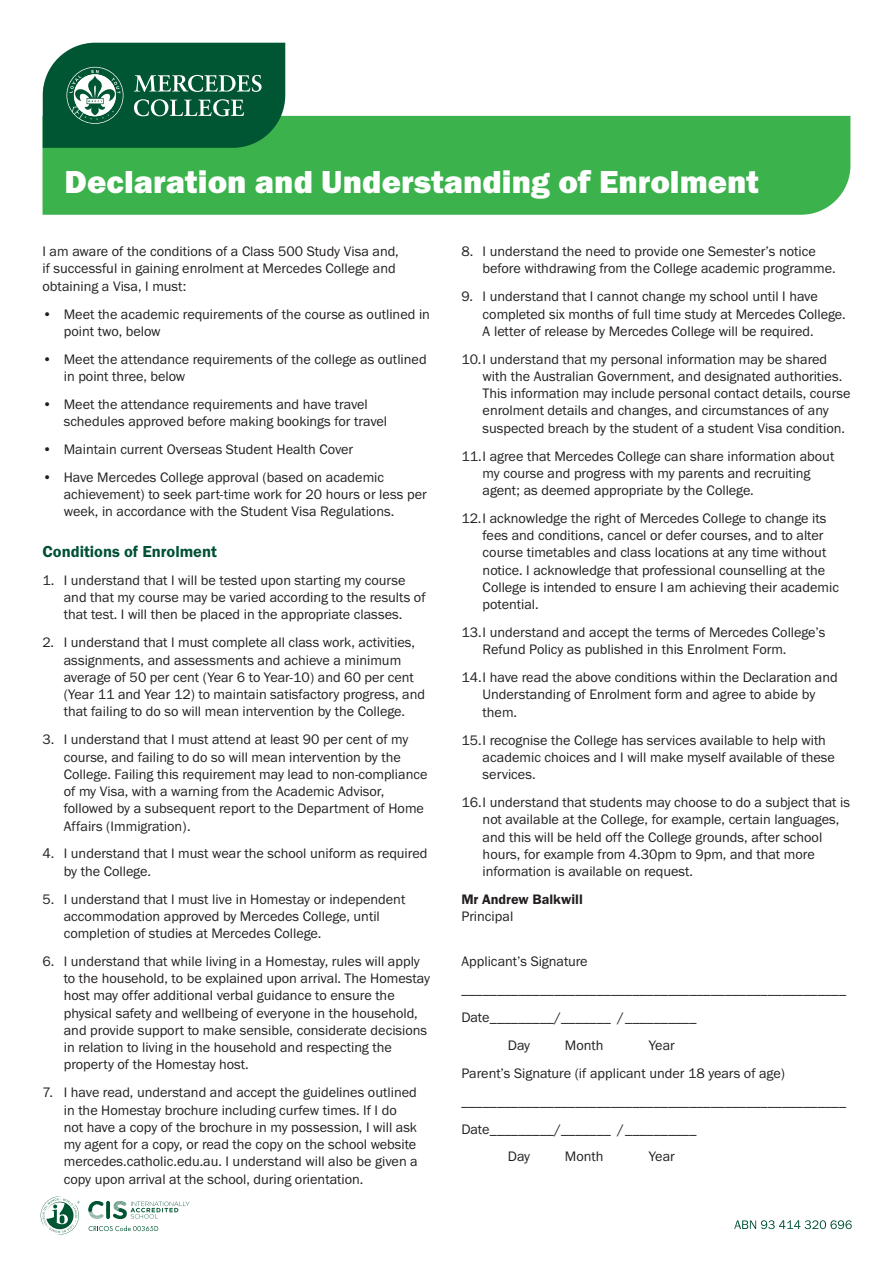
<style>
.page{position:relative;width:893px;height:1263px;background:#fff}
.page>*{position:absolute;margin:0;border:0;box-sizing:border-box;transform-origin:0 0}
.Major_Heading_-_22pt_White{font:33px "Franklin Gothic URW Hea";color:#fff}
.Heading_-_11pt_Dark_Green{font:16.5px "Franklin Gothic URW Dem";color:#005133}
.Body_Text_-_9_5pt_Black{font:14.25px/17.2px "Franklin Gothic URW Boo";color:#231f20}
.Body_Text_-_9_5pt_Black-2{font:14.25px/17.2px "Franklin Gothic URW Dem";color:#231f20}
.s1{font-family:"Franklin Gothic URW Boo"}
</style>
<div class="page">
<div style="left:43px;top:116px;width:807px;height:99px;background:#3bb24b"></div>
<svg style="left:43px;top:43px;width:242px;height:105px;background:#1f6b4a"></svg>
<svg style="left:88px;top:1201px;width:102px;height:30px"></svg>
<svg style="left:41px;top:1196px;width:39px;height:38px"></svg>
<svg style="left:734px;top:1220px;width:118px;height:9px"></svg>
<p class="Major_Heading_-_22pt_White" style="left:65px;top:160px;width:696px">Declaration and Understanding of Enrolment</p>
<p class="Body_Text_-_9_5pt_Black" style="left:43px;top:242px;width:358px">I am aware of the conditions of a Class 500 Study Visa and, if successful in gaining enrolment at Mercedes College and obtaining a Visa, I must:</p>
<p class="Body_Text_-_9_5pt_Black" style="left:64px;top:305px;width:368px;text-indent:-21px">• Meet the academic requirements of the course as outlined in point two, below</p>
<p class="Body_Text_-_9_5pt_Black" style="left:64px;top:350px;width:364px;text-indent:-21px">• Meet the attendance requirements of the college as outlined in point three, below</p>
<p class="Body_Text_-_9_5pt_Black" style="left:64px;top:395px;width:325px;text-indent:-21px">• Meet the attendance requirements and have travel schedules approved before making bookings for travel</p>
<p class="Body_Text_-_9_5pt_Black" style="left:43px;top:440px;width:312px">• Maintain current Overseas Student Health Cover</p>
<p class="Body_Text_-_9_5pt_Black" style="left:64px;top:468px;width:364px;text-indent:-21px">• Have Mercedes College approval (based on academic achievement) to seek part-time work for 20 hours or less per week, in accordance with the Student Visa Regulations.</p>
<p class="Heading_-_11pt_Dark_Green" style="left:43px;top:541px;width:176px">Conditions of Enrolment</p>
<p class="Body_Text_-_9_5pt_Black" style="left:64px;top:571px;width:363px;text-indent:-21px">1. I understand that I will be tested upon starting my course and that my course may be varied according to the results of that test. I will then be placed in the appropriate classes.</p>
<p class="Body_Text_-_9_5pt_Black" style="left:64px;top:634px;width:363px;text-indent:-21px">2. I understand that I must complete all class work, activities, assignments, and assessments and achieve a minimum average of 50 per cent (Year 6 to Year-10) and 60 per cent (Year 11 and Year 12) to maintain satisfactory progress, and that failing to do so will mean intervention by the College.</p>
<p class="Body_Text_-_9_5pt_Black" style="left:64px;top:731px;width:365px;text-indent:-21px">3. I understand that I must attend at least 90 per cent of my course, and failing to do so will mean intervention by the College. Failing this requirement may lead to non-compliance of my Visa, with a warning from the Academic Advisor, followed by a subsequent report to the Department of Home Affairs (Immigration).</p>
<p class="Body_Text_-_9_5pt_Black" style="left:64px;top:845px;width:365px;text-indent:-21px">4. I understand that I must wear the school uniform as required by the College.</p>
<p class="Body_Text_-_9_5pt_Black" style="left:64px;top:890px;width:343px;text-indent:-21px">5. I understand that I must live in Homestay or independent accommodation approved by Mercedes College, until completion of studies at Mercedes College.</p>
<p class="Body_Text_-_9_5pt_Black" style="left:64px;top:952px;width:368px;text-indent:-21px">6. I understand that while living in a Homestay, rules will apply to the household, to be explained upon arrival. The Homestay host may offer additional verbal guidance to ensure the physical safety and wellbeing of everyone in the household, and provide support to make sensible, considerate decisions in relation to living in the household and respecting the property of the Homestay host.</p>
<p class="Body_Text_-_9_5pt_Black" style="left:64px;top:1084px;width:356px;text-indent:-21px">7. I have read, understand and accept the guidelines outlined in the Homestay brochure including curfew times. If I do not have a copy of the brochure in my possession, I will ask my agent for a copy, or read the copy on the school website mercedes.catholic.edu.au. I understand will also be given a copy upon arrival at the school, during orientation.</p>
<p class="Body_Text_-_9_5pt_Black" style="left:483px;top:242px;width:354px;text-indent:-21px">8. I understand the need to provide one Semester’s notice before withdrawing from the College academic programme.</p>
<p class="Body_Text_-_9_5pt_Black" style="left:483px;top:288px;width:365px;text-indent:-21px">9. I understand that I cannot change my school until I have completed six months of full time study at Mercedes College.<br>A letter of release by Mercedes College will be required.</p>
<p class="Body_Text_-_9_5pt_Black" style="left:483px;top:350px;width:369px;text-indent:-21px">10.I understand that my personal information may be shared with the Australian Government, and designated authorities.<br>This information may include personal contact details, course enrolment details and changes, and circumstances of any suspected breach by the student of a student Visa condition.</p>
<p class="Body_Text_-_9_5pt_Black" style="left:483px;top:447px;width:353px;text-indent:-21px">11.I agree that Mercedes College can share information about my course and progress with my parents and recruiting agent; as deemed appropriate by the College.</p>
<p class="Body_Text_-_9_5pt_Black" style="left:483px;top:509px;width:358px;text-indent:-21px">12.I acknowledge the right of Mercedes College to change its fees and conditions, cancel or defer courses, and to alter course timetables and class locations at any time without notice. I acknowledge that professional counselling at the College is intended to ensure I am achieving their academic potential.</p>
<p class="Body_Text_-_9_5pt_Black" style="left:483px;top:623px;width:344px;text-indent:-21px">13.I understand and accept the terms of Mercedes College’s<br>Refund Policy as published in this Enrolment Form.</p>
<p class="Body_Text_-_9_5pt_Black" style="left:483px;top:669px;width:357px;text-indent:-21px">14.I have read the above conditions within the Declaration and<br>Understanding of Enrolment form and agree to abide by them.</p>
<p class="Body_Text_-_9_5pt_Black" style="left:483px;top:731px;width:354px;text-indent:-21px">15.I recognise the College has services available to help with academic choices and I will make myself available of these services.</p>
<p class="Body_Text_-_9_5pt_Black" style="left:483px;top:793px;width:369px;text-indent:-21px">16.I understand that students may choose to do a subject that is not available at the College, for example, certain languages, and this will be held off the College grounds, after school hours, for example from 4.30pm to 9pm, and that more information is available on request.</p>
<p class="Body_Text_-_9_5pt_Black-2" style="left:461px;top:890px;width:123px">Mr Andrew Balkwill<br><span class="s1">Principal</span></p>
<p class="Body_Text_-_9_5pt_Black" style="left:461px;top:953px;width:128px">Applicant’s Signature</p>
<p class="Body_Text_-_9_5pt_Black" style="left:461px;top:980px;width:386px">______________________________________________________</p>
<p class="Body_Text_-_9_5pt_Black" style="left:461px;top:1008px;width:237px">Date_________/_______ /__________</p>
<p class="Body_Text_-_9_5pt_Black" style="left:508px;top:1036px;width:24px">Day</p>
<p class="Body_Text_-_9_5pt_Black" style="left:565px;top:1036px;width:40px">Month</p>
<p class="Body_Text_-_9_5pt_Black" style="left:649px;top:1036px;width:27px">Year</p>
<p class="Body_Text_-_9_5pt_Black" style="left:461px;top:1064px;width:325px">Parent’s Signature (if applicant under 18 years of age)</p>
<p class="Body_Text_-_9_5pt_Black" style="left:461px;top:1092px;width:386px">______________________________________________________</p>
<p class="Body_Text_-_9_5pt_Black" style="left:461px;top:1120px;width:237px">Date_________/_______ /__________</p>
<p class="Body_Text_-_9_5pt_Black" style="left:508px;top:1148px;width:24px">Day</p>
<p class="Body_Text_-_9_5pt_Black" style="left:565px;top:1148px;width:40px">Month</p>
<p class="Body_Text_-_9_5pt_Black" style="left:649px;top:1148px;width:27px">Year</p>
</div>
